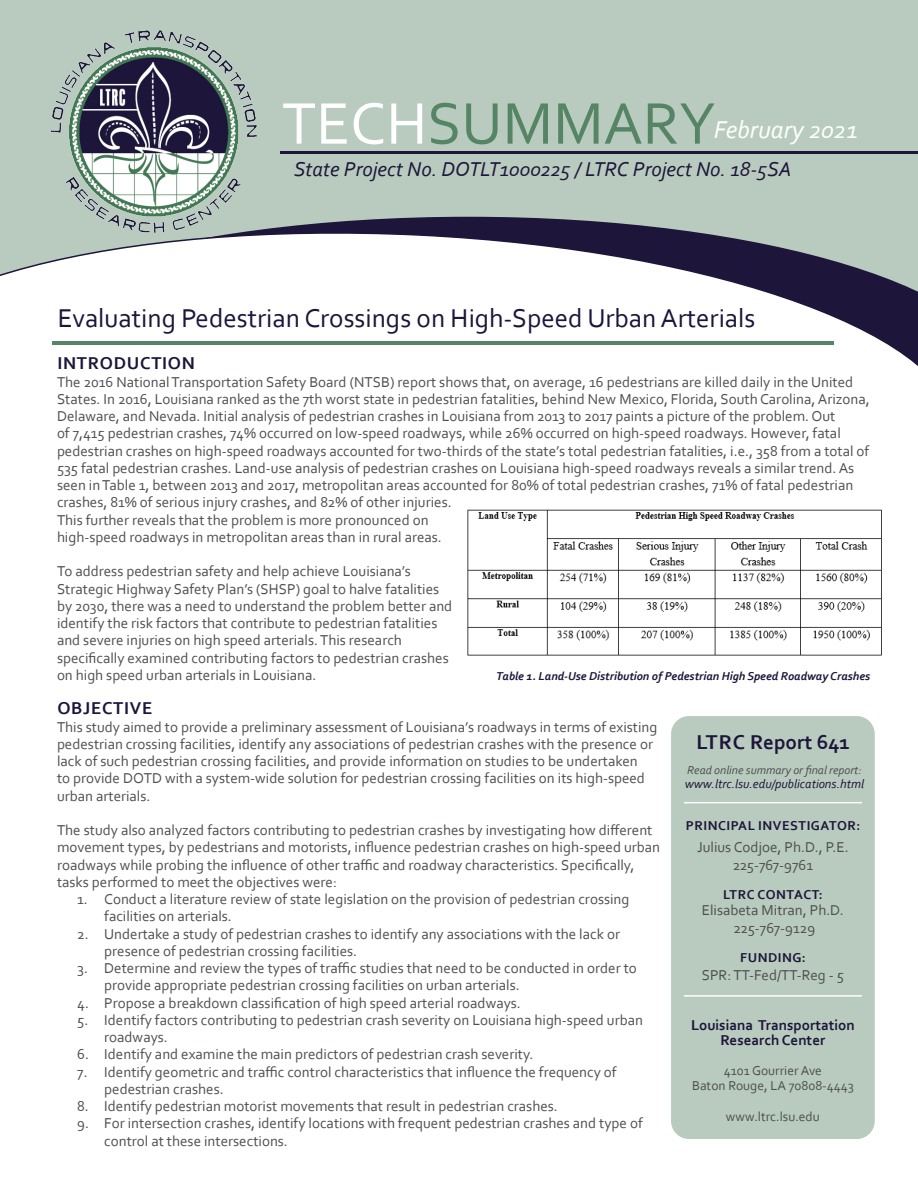
<style>
.page{position:relative;width:918px;height:1188px;background:#fff}
.page>*{position:absolute;margin:0;border:0;box-sizing:border-box;transform-origin:0 0}
.t1{font:61.5px "Corbel";color:#568565}
.t2{font:27px "Corbel";color:#1d153a}
.t3{font:italic 25.5px "Corbel";color:#fff}
.t4{font:italic 21px "Corbel";color:#1d153a}
.t5{font:700 21px "Corbel";color:#1d153a}
.t6{font:700 18px "Corbel";letter-spacing:.04em;color:#1d153a}
.Body_Text{font:15px/17.2px "Corbel";color:#4e4f4f}
.t7{font:700 15px/15px "Corbel";color:#1d153a;text-align:center}
.t8{font:13.5px/15px "Corbel";color:#4e4f4f;text-align:center}
.t9{font:700 13.5px "Corbel";letter-spacing:.04em;color:#1d153a}
.t10{font:italic 12.75px "Corbel";color:#1d153a}
.t11{font:italic 700 12px "Corbel";color:#1d153a}
.t12{font:italic 12px "Corbel";color:#4e4f4f}
.s1{color:#fff}
</style>
<div class="page">
<div style="left:0;top:0;width:918px;height:388px;background:#b8cbbe"></div>
<svg style="left:0;top:219px;width:918px;height:169px;background:#d7d7dc"></svg>
<hr style="left:52px;top:342px;width:782px;height:3px;background:#568565">
<hr style="left:280px;top:152px;width:638px;height:2px;background:#1d153a">
<img style="left:24px;top:30px;width:258px;height:219px">
<div style="left:671px;top:716px;width:204px;height:423px;background:#b8cbbe;border-radius:18px"></div>
<hr style="left:684px;top:995px;width:178px;height:2px;background:#fff">
<hr style="left:684px;top:802px;width:178px;height:1px;background:#fff">
<img style="left:467px;top:509px;width:415px;height:147px">
<h1 class="t1" style="left:282px;top:85px;width:435px"><span class="s1">TECH</span>SUMMARY</h1>
<h3 class="t3" style="left:714px;top:114px;width:146px">February 2021</h3>
<h3 class="t4" style="left:294px;top:156px;width:499px">State Project No. DOTLT1000225 / LTRC Project No. 18-5SA</h3>
<h2 class="t2" style="left:58px;top:301px;width:699px">Evaluating Pedestrian Crossings on High-Speed Urban Arterials</h2>
<h1 class="t6" style="left:57px;top:352px;width:139px">INTRODUCTION</h1>
<p class="Body_Text" style="left:57px;top:373px;width:814px">The 2016 National Transportation Safety Board (NTSB) report shows that, on average, 16 pedestrians are killed daily in the United States. In 2016, Louisiana ranked as the 7th worst state in pedestrian fatalities, behind New Mexico, Florida, South Carolina, Arizona, Delaware, and Nevada. Initial analysis of pedestrian crashes in Louisiana from 2013 to 2017 paints a picture of the problem. Out<br>of 7,415 pedestrian crashes, 74% occurred on low-speed roadways, while 26% occurred on high-speed roadways. However, fatal pedestrian crashes on high-speed roadways accounted for two-thirds of the state’s total pedestrian fatalities, i.e., 358 from a total of 535 fatal pedestrian crashes. Land-use analysis of pedestrian crashes on Louisiana high-speed roadways reveals a similar trend. As seen in Table 1, between 2013 and 2017, metropolitan areas accounted for 80% of total pedestrian crashes, 71% of fatal pedestrian crashes, 81% of serious injury crashes, and 82% of other injuries.<br>This further reveals that the problem is more pronounced on<br>high-speed roadways in metropolitan areas than in rural areas.</p>
<p class="Body_Text" style="left:57px;top:562px;width:397px">To address pedestrian safety and help achieve Louisiana’s Strategic Highway Safety Plan’s (SHSP) goal to halve fatalities by 2030, there was a need to understand the problem better and identify the risk factors that contribute to pedestrian fatalities and severe injuries on high speed arterials. This research specifically examined contributing factors to pedestrian crashes on high speed urban arterials in Louisiana.</p>
<h1 class="t6" style="left:57px;top:697px;width:96px">OBJECTIVE</h1>
<p class="Body_Text" style="left:57px;top:718px;width:602px">This study aimed to provide a preliminary assessment of Louisiana’s roadways in terms of existing pedestrian crossing facilities, identify any associations of pedestrian crashes with the presence or lack of such pedestrian crossing facilities, and provide information on studies to be undertaken<br>to provide DOTD with a system-wide solution for pedestrian crossing facilities on its high-speed urban arterials.</p>
<p class="Body_Text" style="left:57px;top:821px;width:605px">The study also analyzed factors contributing to pedestrian crashes by investigating how different movement types, by pedestrians and motorists, influence pedestrian crashes on high-speed urban roadways while probing the influence of other traffic and roadway characteristics. Specifically, tasks performed to meet the objectives were:</p>
<p class="Body_Text" style="left:104px;top:890px;width:527px;text-indent:-27px">1. Conduct a literature review of state legislation on the provision of pedestrian crossing facilities on arterials.</p>
<p class="Body_Text" style="left:104px;top:925px;width:517px;text-indent:-27px">2. Undertake a study of pedestrian crashes to identify any associations with the lack or presence of pedestrian crossing facilities.</p>
<p class="Body_Text" style="left:104px;top:959px;width:534px;text-indent:-27px">3. Determine and review the types of traffic studies that need to be conducted in order to provide appropriate pedestrian crossing facilities on urban arterials.</p>
<p class="Body_Text" style="left:77px;top:994px;width:445px">4. Propose a breakdown classification of high speed arterial roadways.</p>
<p class="Body_Text" style="left:104px;top:1011px;width:540px;text-indent:-27px">5. Identify factors contributing to pedestrian crash severity on Louisiana high-speed urban roadways.</p>
<p class="Body_Text" style="left:77px;top:1045px;width:458px">6. Identify and examine the main predictors of pedestrian crash severity.</p>
<p class="Body_Text" style="left:104px;top:1063px;width:514px;text-indent:-27px">7. Identify geometric and traffic control characteristics that influence the frequency of pedestrian crashes.</p>
<p class="Body_Text" style="left:77px;top:1097px;width:482px">8. Identify pedestrian motorist movements that result in pedestrian crashes.</p>
<p class="Body_Text" style="left:104px;top:1114px;width:540px;text-indent:-27px">9. For intersection crashes, identify locations with frequent pedestrian crashes and type of control at these intersections.</p>
<p class="t11" style="left:496px;top:669px;width:376px">Table 1. Land-Use Distribution of Pedestrian High Speed Roadway Crashes</p>
<h3 class="t5" style="left:696px;top:729px;width:155px">LTRC Report 641</h3>
<p class="t12" style="left:687px;top:763px;width:176px">Read online summary or final report:</p>
<p class="t10" style="left:685px;top:776px;width:181px">www.ltrc.lsu.edu/publications.html</p>
<p class="t9" style="left:686px;top:817px;width:176px">PRINCIPAL INVESTIGATOR:</p>
<p class="Body_Text" style="left:697px;top:837px;width:153px;line-height:18px;text-align:center">Julius Codjoe, Ph.D., P.E.<br>225-767-9761</p>
<p class="Body_Text" style="left:702px;top:901px;width:144px;line-height:18px;text-align:center">Elisabeta Mitran, Ph.D.<br>225-767-9129</p>
<p class="t9" style="left:740px;top:949px;width:67px">FUNDING:</p>
<p class="Body_Text" style="left:702px;top:966px;width:144px">SPR: TT-Fed/TT-Reg - 5</p>
<p class="t7" style="left:691px;top:1017px;width:165px">Louisiana Transportation<br>Research Center</p>
<p class="t8" style="left:692px;top:1062px;width:163px">4101 Gourrier Ave<br>Baton Rouge, LA 70808-4443</p>
<p class="t8" style="left:726px;top:1109px;width:95px">www.ltrc.lsu.edu</p>
<p class="t9" style="left:723px;top:886px;width:101px">LTRC CONTACT:</p>
</div>
